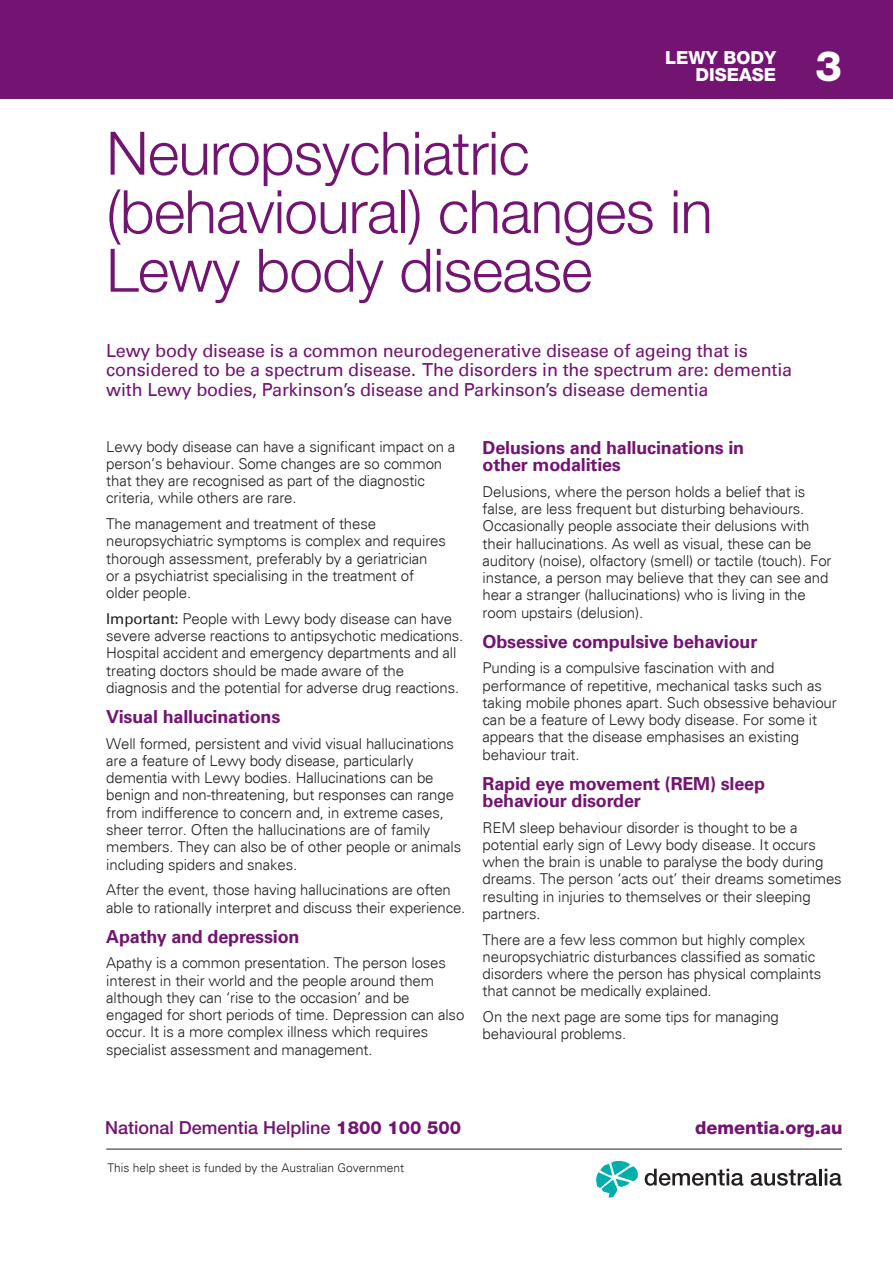
<style>
.page{position:relative;width:893px;height:1263px;background:#fff}
.page>*{position:absolute;margin:0;border:0;box-sizing:border-box;transform-origin:0 0}
.Heading_Large{font:300 60px/58.5px "Helvetica Neue LT Std";letter-spacing:-.01em;color:#731372}
.Heading_Large-2{font:800 42px "Helvetica Neue LT Std";color:#fff}
.Introduction{font:18px/19.5px "Univers LT Std";letter-spacing:-.01em;color:#731372}
.Subheading_Intro_Sma{font:700 18px/17.2px "Univers LT Std";letter-spacing:-.01em;color:#731372}
.t1{font:500 18px "Helvetica Neue LT Std";color:#731372}
.t2{font:800 18px/17.2px "Helvetica Neue LT Std";color:#fff;text-align:right}
.t3{font:800 18px "Helvetica Neue LT Std";color:#731372}
.Body_Copy{font:300 15px/17.2px "Univers";letter-spacing:-.01em;color:#231f20}
.t4{font:300 12px "Univers";color:#231f20}
.s1{font-family:"Univers LT Std";font-weight:400}
.s2{font-weight:800}
</style>
<div class="page">
<div style="left:0;top:0;width:893px;height:99px;background:#731372"></div>
<hr style="left:106px;top:1149px;width:736px;height:1px;background:#231f20">
<svg style="left:596px;top:1161px;width:42px;height:36px"></svg>
<svg style="left:645px;top:1169px;width:98px;height:17px"></svg>
<svg style="left:751px;top:1170px;width:66px;height:16px"></svg>
<hr style="left:819px;top:1169px;width:3px;height:16px;background:#231f20">
<svg style="left:825px;top:1169px;width:17px;height:17px"></svg>
<p class="t2" style="left:665px;top:48px;width:113px">LEWY BODY<br>DISEASE</p>
<p class="Heading_Large" style="left:106px;top:123px;width:608px">Neuropsychiatric (behavioural) changes in<br>Lewy body disease</p>
<p class="Introduction" style="left:106px;top:341px;width:687px">Lewy body disease is a common neurodegenerative disease of ageing that is considered to be a spectrum disease. The disorders in the spectrum are: dementia with Lewy bodies, Parkinson’s disease and Parkinson’s disease dementia</p>
<p class="Heading_Large-2" style="left:815px;top:41px;width:28px">3</p>
<p class="Body_Copy" style="left:106px;top:438px;width:351px">Lewy body disease can have a significant impact on a person’s behaviour. Some changes are so common that they are recognised as part of the diagnostic criteria, while others are rare.</p>
<p class="Body_Copy" style="left:106px;top:515px;width:341px">The management and treatment of these neuropsychiatric symptoms is complex and requires thorough assessment, preferably by a geriatrician<br>or a psychiatrist specialising in the treatment of older people.</p>
<p class="Body_Copy" style="left:106px;top:610px;width:359px"><span class="s1">Important:</span> People with Lewy body disease can have severe adverse reactions to antipsychotic medications.<br>Hospital accident and emergency departments and all treating doctors should be made aware of the diagnosis and the potential for adverse drug reactions.</p>
<p class="Subheading_Intro_Sma" style="left:106px;top:708px;width:176px">Visual hallucinations</p>
<p class="Body_Copy" style="left:106px;top:735px;width:356px">Well formed, persistent and vivid visual hallucinations are a feature of Lewy body disease, particularly dementia with Lewy bodies. Hallucinations can be benign and non-threatening, but responses can range from indifference to concern and, in extreme cases, sheer terror. Often the hallucinations are of family members. They can also be of other people or animals including spiders and snakes.</p>
<p class="Body_Copy" style="left:106px;top:881px;width:361px">After the event, those having hallucinations are often able to rationally interpret and discuss their experience.</p>
<p class="Subheading_Intro_Sma" style="left:106px;top:928px;width:195px">Apathy and depression</p>
<p class="Body_Copy" style="left:106px;top:954px;width:360px">Apathy is a common presentation. The person loses interest in their world and the people around them although they can ‘rise to the occasion’ and be engaged for short periods of time. Depression can also occur. It is a more complex illness which requires specialist assessment and management.</p>
<p class="Subheading_Intro_Sma" style="left:483px;top:439px;width:263px">Delusions and hallucinations in other modalities</p>
<p class="Body_Copy" style="left:483px;top:483px;width:350px">Delusions, where the person holds a belief that is false, are less frequent but disturbing behaviours.<br>Occasionally people associate their delusions with their hallucinations. As well as visual, these can be auditory (noise), olfactory (smell) or tactile (touch). For instance, a person may believe that they can see and hear a stranger (hallucinations) who is living in the room upstairs (delusion).</p>
<p class="Subheading_Intro_Sma" style="left:483px;top:633px;width:276px">Obsessive compulsive behaviour</p>
<p class="Body_Copy" style="left:483px;top:659px;width:356px">Punding is a compulsive fascination with and performance of repetitive, mechanical tasks such as taking mobile phones apart. Such obsessive behaviour can be a feature of Lewy body disease. For some it appears that the disease emphasises an existing behaviour trait.</p>
<p class="Subheading_Intro_Sma" style="left:483px;top:775px;width:284px">Rapid eye movement (REM) sleep behaviour disorder</p>
<p class="Body_Copy" style="left:483px;top:819px;width:361px">REM sleep behaviour disorder is thought to be a potential early sign of Lewy body disease. It occurs when the brain is unable to paralyse the body during dreams. The person ‘acts out’ their dreams sometimes resulting in injuries to themselves or their sleeping partners.</p>
<p class="Body_Copy" style="left:483px;top:931px;width:340px">There are a few less common but highly complex neuropsychiatric disturbances classified as somatic disorders where the person has physical complaints that cannot be medically explained.</p>
<p class="Body_Copy" style="left:483px;top:1008px;width:298px">On the next page are some tips for managing behavioural problems.</p>
<p class="t1" style="left:105px;top:1117px;width:357px">National Dementia Helpline <span class="s2">1800 100 500</span></p>
<p class="t3" style="left:695px;top:1117px;width:149px">dementia.org.au</p>
<p class="t4" style="left:107px;top:1160px;width:298px">This help sheet is funded by the Australian Government</p>
</div>
